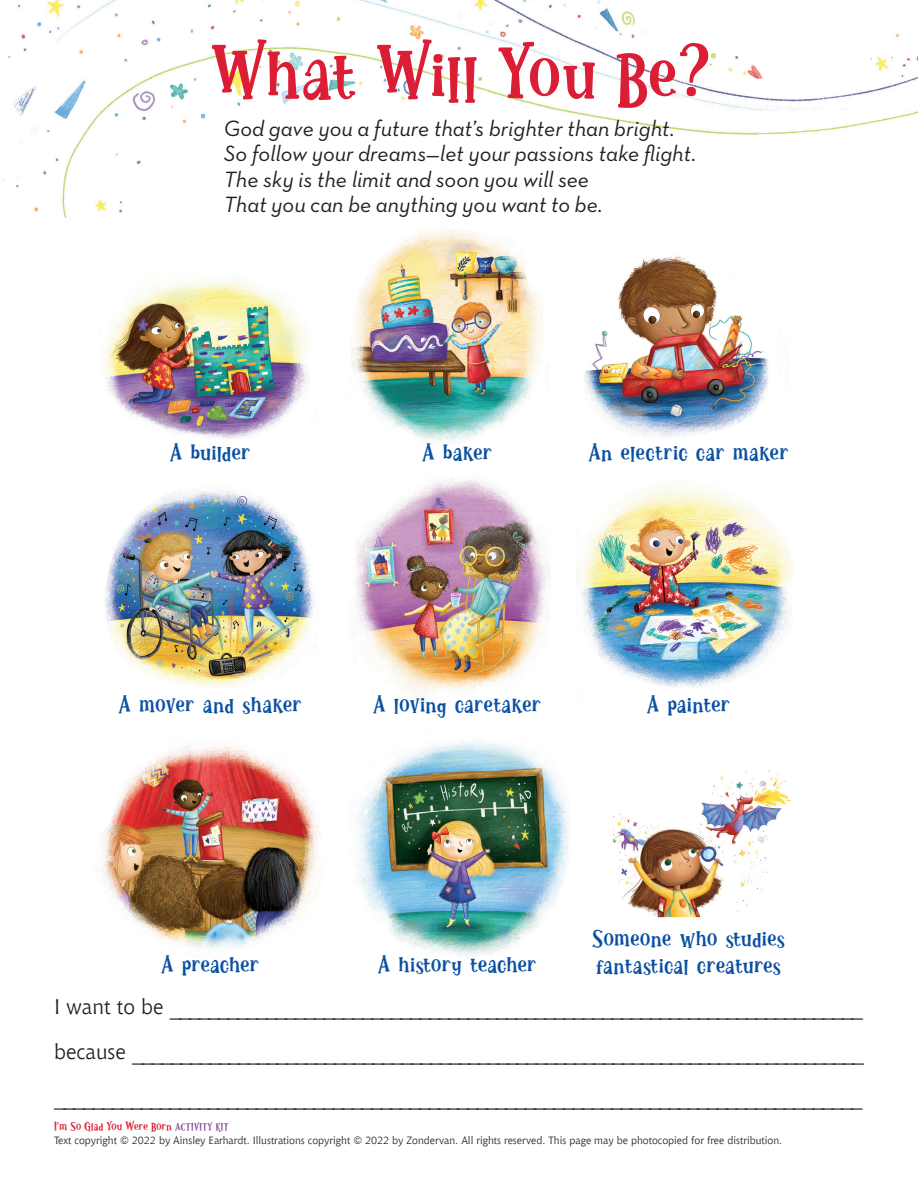
<style>
.page{position:relative;width:918px;height:1188px;background:#fff}
.page>*{position:absolute;margin:0;border:0;box-sizing:border-box;transform-origin:0 0}
.NewMainHead{font:75px "Motteka";letter-spacing:.005em;color:#db1d35}
.Instructions{font:24px/45px "Chianti BT";color:#231f20}
.job{font:24px/27px "Motteka";letter-spacing:.02em;color:#0a4fa2}
.rhymes{font:italic 22.5px "Neutra Text TFPS";color:#231f20}
.t1{font:12px "Motteka";letter-spacing:.02em;color:#db1d35}
.t2{font:10.5px "Chianti BT";color:#231f20}
.s1{font-size:21px}
.s2{font-size:10.5px;color:#84489c}
</style>
<div class="page">
<img style="left:3px;top:0;width:915px;height:218px">
<img style="left:80px;top:209px;width:745px;height:491px">
<img style="left:98px;top:740px;width:693px;height:217px">
<p class="NewMainHead" style="left:211px;top:31px;width:500px">What Will You Be?</p>
<p class="rhymes" style="left:224px;top:114px;width:452px">God gave you a future that’s brighter than bright.</p>
<p class="rhymes" style="left:224px;top:140px;width:474px">So follow your dreams—let your passions take flight.</p>
<p class="rhymes" style="left:224px;top:165px;width:367px">The sky is the limit and soon you will see</p>
<p class="rhymes" style="left:224px;top:191px;width:380px">That you can be anything you want to be.</p>
<p class="job" style="left:170px;top:439px;width:82px">A builder</p>
<p class="job" style="left:422px;top:439px;width:72px">A baker</p>
<p class="job" style="left:588px;top:439px;width:202px">An electric car maker</p>
<p class="job" style="left:119px;top:690px;width:185px">A mover and shaker</p>
<p class="job" style="left:373px;top:690px;width:169px">A loving caretaker</p>
<p class="job" style="left:647px;top:690px;width:85px">A painter</p>
<p class="job" style="left:161px;top:951px;width:100px">A preacher</p>
<p class="job" style="left:378px;top:951px;width:160px">A history teacher</p>
<p class="job" style="left:592px;top:925px;width:194px">Someone who studies fantastical creatures</p>
<p class="Instructions" style="left:54px;top:983px;width:811px"><span class="s1">I want to be</span> ________________________________________________________________________</p>
<p class="Instructions" style="left:54px;top:1028px;width:812px"><span class="s1">because</span> ____________________________________________________________________________ ____________________________________________________________________________________</p>
<p class="t1" style="left:54px;top:1120px;width:176px">I’m So Glad You Were Born <span class="s2">ACTIVITY KIT</span></p>
<p class="t2" style="left:54px;top:1134px;width:730px">Text copyright © 2022 by Ainsley Earhardt. Illustrations copyright © 2022 by Zondervan. All rights reserved. This page may be photocopied for free distribution.</p>
</div>
